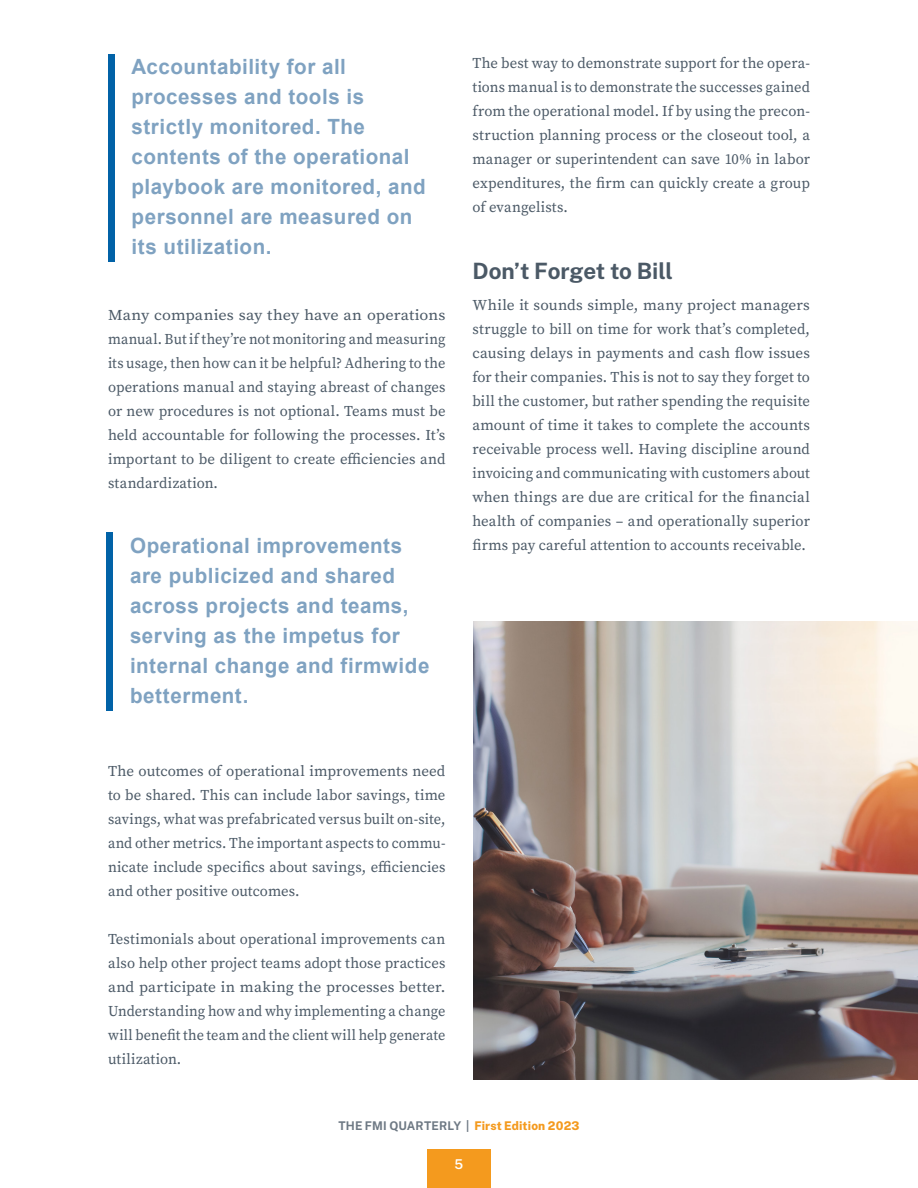
<style>
.page{position:relative;width:918px;height:1188px;background:#fff}
.page>*{position:absolute;margin:0;border:0;box-sizing:border-box;transform-origin:0 0}
.Heading{font:700 22.5px "Public Sans";color:#4b5966}
.t1{font:700 21px/30px "Arial";letter-spacing:.025em;color:#7fa2c1}
.t2{font:15px/24px "Source Serif Pro";letter-spacing:.005em;color:#4b5966;text-align:justify}
.t3{font:15px/24px "Source Serif Pro";letter-spacing:.005em;color:#4b5966;text-align:justify;scale:1.08 1}
.t4{font:600 13.5px "Public Sans";color:#fff}
.t5{font:700 12px "Public Sans";letter-spacing:.015em;color:#6e7984}
.s1{font-weight:800;color:#f49a1e}
</style>
<div class="page">
<div style="left:427px;top:1149px;width:64px;height:39px;background:#f49a1e"></div>
<div style="left:108px;top:54px;width:6px;height:207px;background:#0162a7"></div>
<div style="left:107px;top:533px;width:6px;height:178px;background:#0162a7"></div>
<img style="left:474px;top:622px;width:444px;height:458px">
<p class="t1" style="left:131px;top:52px;width:296px">Accountability for all processes and tools is strictly monitored. The contents of the operational playbook are monitored, and personnel are measured on its utilization.</p>
<p class="t3" style="left:108px;top:303px;width:314px">Many companies say they have an operations manual. But if they’re not monitoring and measuring its usage, then how can it be helpful? Adhering to the operations manual and staying abreast of changes or new procedures is not optional. Teams must be held accountable for following the processes. It’s important to be diligent to create efficiencies and standardization.</p>
<p class="t1" style="left:130px;top:530px;width:301px">Operational improvements are publicized and shared across projects and teams, serving as the impetus for internal change and firmwide betterment.</p>
<p class="t2" style="left:108px;top:759px;width:339px">The outcomes of operational improvements need to be shared. This can include labor savings, time savings, what was prefabricated versus built on-site, and other metrics. The important aspects to commu&shy;nicate include specifics about savings, efficiencies and other positive outcomes.</p>
<p class="t2" style="left:108px;top:927px;width:339px">Testimonials about operational improvements can also help other project teams adopt those practices and participate in making the processes better.<br>Understanding how and why implementing a change will benefit the team and the client will help generate utilization.</p>
<p class="t2" style="left:472px;top:51px;width:339px">The best way to demonstrate support for the opera&shy;tions manual is to demonstrate the successes gained from the operational model. If by using the precon&shy;struction planning process or the closeout tool, a manager or superintendent can save 10% in labor expenditures, the firm can quickly create a group of evangelists.</p>
<p class="Heading" style="left:472px;top:255px;width:202px">Don’t Forget to Bill</p>
<p class="t2" style="left:472px;top:293px;width:339px">While it sounds simple, many project managers struggle to bill on time for work that’s completed, causing delays in payments and cash flow issues for their companies. This is not to say they forget to bill the customer, but rather spending the requisite amount of time it takes to complete the accounts receivable process well. Having discipline around invoicing and communicating with customers about when things are due are critical for the financial health of companies – and operationally superior firms pay careful attention to accounts receivable.</p>
<p class="t5" style="left:338px;top:1117px;width:243px">THE FMI QUARTERLY | <span class="s1">First Edition 2023</span></p>
<p class="t4" style="left:455px;top:1155px;width:10px">5</p>
</div>
